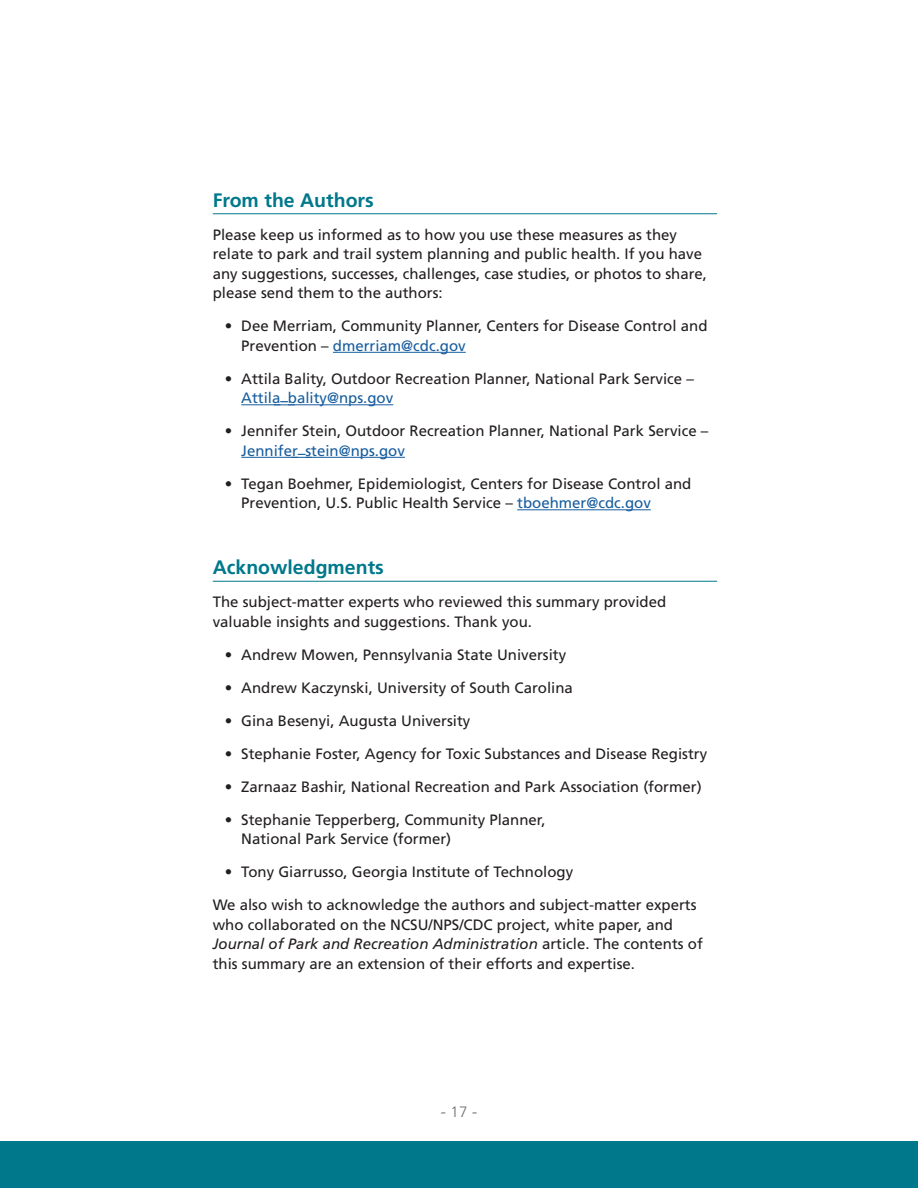
<style>
.page{position:relative;width:918px;height:1188px;background:#fff}
.page>*{position:absolute;margin:0;border:0;box-sizing:border-box;transform-origin:0 0}
.t1{font:700 19.5px "Frutiger LT Std";color:#00788b}
.t2{font:18px "Minion Pro";color:#6c6d70}
.t3{font:15px/19.5px "Frutiger LT Std";color:#231f20}
.s1{color:#175d9e}
.s2{font-style:italic}
.s3{font-family:"Frutiger LT Std";font-weight:300;font-size:15px}
</style>
<div class="page">
<hr style="left:213px;top:213px;width:504px;height:1px;background:#00788b">
<hr style="left:333px;top:352px;width:133px;height:1px;background:#175d9e">
<hr style="left:241px;top:404px;width:39px;height:1px;background:#175d9e">
<hr style="left:288px;top:404px;width:105px;height:1px;background:#175d9e">
<hr style="left:241px;top:457px;width:57px;height:1px;background:#175d9e">
<hr style="left:305px;top:457px;width:100px;height:1px;background:#175d9e">
<hr style="left:517px;top:509px;width:134px;height:1px;background:#175d9e">
<hr style="left:213px;top:581px;width:504px;height:1px;background:#00788b">
<svg style="left:274px;top:401px;width:21px;height:4px"></svg>
<svg style="left:291px;top:454px;width:21px;height:4px"></svg>
<div style="left:0;top:1141px;width:918px;height:47px;background:#00788b"></div>
<h1 class="t1" style="left:213px;top:189px;width:163px">From the Authors</h1>
<p class="t3" style="left:213px;top:225px;width:496px">Please keep us informed as to how you use these measures as they relate to park and trail system planning and public health. If you have any suggestions, successes, challenges, case studies, or photos to share, please send them to the authors:</p>
<p class="t3" style="left:241px;top:316px;width:468px;text-indent:-16px">• Dee Merriam, Community Planner, Centers for Disease Control and<br>Prevention – <span class="s1">dmerriam@cdc.gov</span></p>
<p class="t3" style="left:241px;top:369px;width:454px;text-indent:-16px">• Attila Bality, Outdoor Recreation Planner, National Park Service –<br><span class="s1">Attila</span><sup>_</sup><span class="s1">bality@nps.gov</span></p>
<p class="t3" style="left:241px;top:421px;width:469px;text-indent:-16px">• Jennifer Stein, Outdoor Recreation Planner, National Park Service –<br><span class="s1">Jennifer</span><sup>_</sup><span class="s1">stein@nps.gov</span></p>
<p class="t3" style="left:241px;top:474px;width:452px;text-indent:-16px">• Tegan Boehmer, Epidemiologist, Centers for Disease Control and<br>Prevention, U.S. Public Health Service – <span class="s1">tboehmer@cdc.gov</span></p>
<h1 class="t1" style="left:213px;top:556px;width:173px">Acknowledgments</h1>
<p class="t3" style="left:213px;top:592px;width:455px">The subject-matter experts who reviewed this summary provided valuable insights and suggestions. Thank you.</p>
<p class="t3" style="left:225px;top:645px;width:343px">• Andrew Mowen, Pennsylvania State University</p>
<p class="t3" style="left:225px;top:678px;width:350px">• Andrew Kaczynski, University of South Carolina</p>
<p class="t3" style="left:225px;top:711px;width:247px">• Gina Besenyi, Augusta University</p>
<p class="t3" style="left:225px;top:744px;width:484px">• Stephanie Foster, Agency for Toxic Substances and Disease Registry</p>
<p class="t3" style="left:225px;top:777px;width:478px">• Zarnaaz Bashir, National Recreation and Park Association (former)</p>
<p class="t3" style="left:241px;top:810px;width:306px;text-indent:-16px">• Stephanie Tepperberg, Community Planner,<br>National Park Service (former)</p>
<p class="t3" style="left:225px;top:862px;width:350px">• Tony Giarrusso, Georgia Institute of Technology</p>
<p class="t3" style="left:213px;top:895px;width:492px">We also wish to acknowledge the authors and subject-matter experts who collaborated on the NCSU/NPS/CDC project, white paper, and <span class="s2">Journal of Park and Recreation Administration</span> article. The contents of this summary are an extension of their efforts and expertise.</p>
<p class="t2" style="left:440px;top:1099px;width:39px">- <span class="s3">17</span> -</p>
</div>
